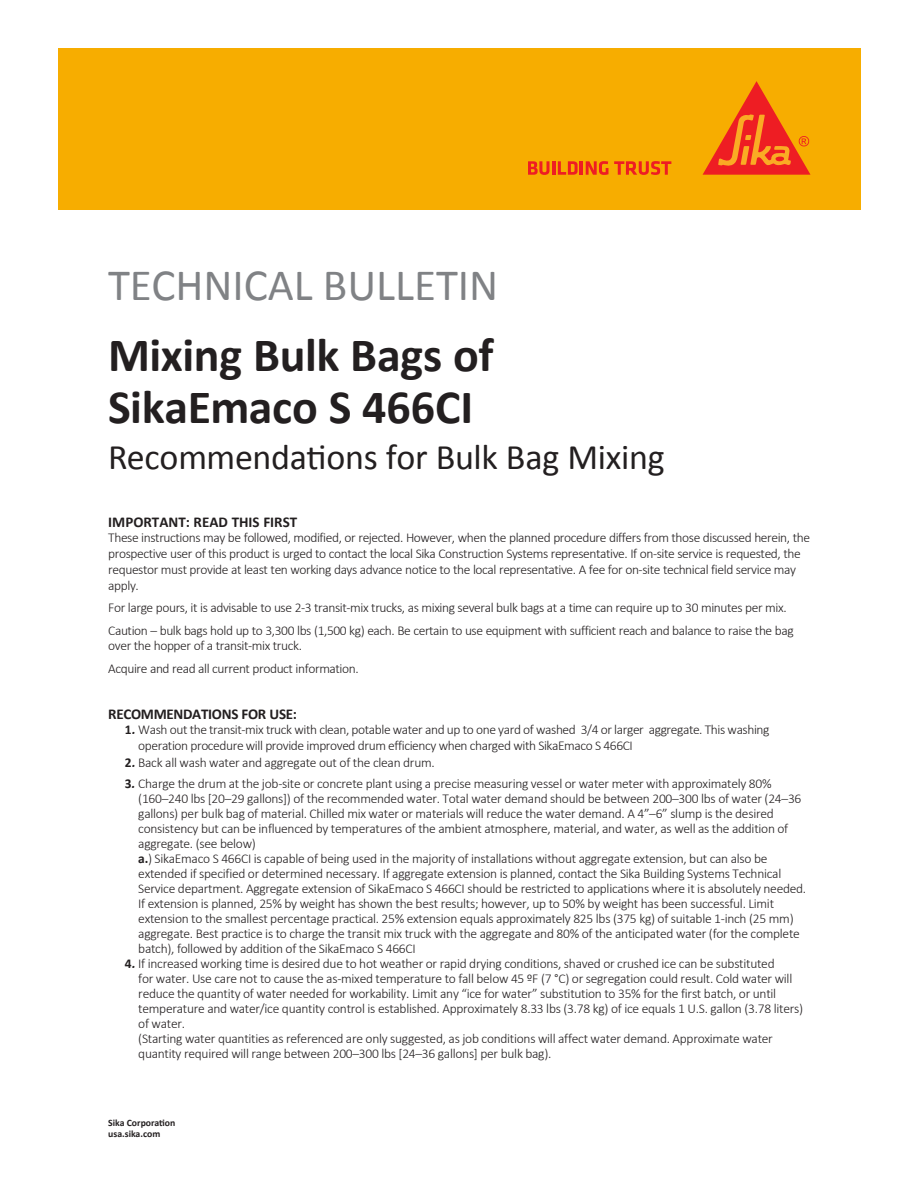
<style>
.page{position:relative;width:918px;height:1188px;background:#fff}
.page>*{position:absolute;margin:0;border:0;box-sizing:border-box;transform-origin:0 0}
.t1{font:700 48px/52.5px "Calibri";letter-spacing:-.005em;color:#231f20}
.Product_Bulletin{font:45px "Calibri";color:#808285}
.t2{font:36px "Calibri";letter-spacing:-.01em;color:#231f20}
.t3{font:700 15px "Calibri";letter-spacing:-.01em;color:#231f20}
.Numbered_List{font:300 13.5px/15px "Calibri";letter-spacing:-.02em;color:#231f20}
.t4{font:700 9.75px "Calibri";color:#231f20}
.s1{font-weight:700}
.s2{font-weight:700;font-style:italic}
</style>
<div class="page">
<div style="left:58px;top:48px;width:803px;height:161px;background:#f7ad00"></div>
<svg style="left:528px;top:161px;width:22px;height:14px"></svg>
<hr style="left:552px;top:161px;width:3px;height:14px;background:#ee1d23">
<svg style="left:558px;top:161px;width:20px;height:14px"></svg>
<hr style="left:580px;top:161px;width:3px;height:14px;background:#ee1d23">
<svg style="left:586px;top:161px;width:85px;height:14px"></svg>
<svg style="left:703px;top:81px;width:108px;height:94px"></svg>
<p class="Product_Bulletin" style="left:108px;top:254px;width:392px">TECHNICAL BULLETIN</p>
<p class="t1" style="left:108px;top:327px;width:387px">Mixing Bulk Bags of<br>SikaEmaco S 466CI</p>
<p class="t2" style="left:108px;top:432px;width:558px">Recommendations for Bulk Bag Mixing</p>
<p class="t3" style="left:108px;top:511px;width:190px">IMPORTANT: READ THIS FIRST</p>
<p class="Numbered_List" style="left:108px;top:530px;width:703px;line-height:15.8px">These instructions may be followed, modified, or rejected. However, when the planned procedure differs from those discussed herein, the prospective user of this product is urged to contact the local Sika Construction Systems representative. If on-site service is requested, the requestor must provide at least ten working days advance notice to the local representative. A fee for on-site technical field service may apply.</p>
<p class="Numbered_List" style="left:108px;top:600px;width:680px">For large pours, it is advisable to use 2-3 transit-mix trucks, as mixing several bulk bags at a time can require up to 30 minutes per mix.</p>
<p class="Numbered_List" style="left:108px;top:622px;width:687px;line-height:15.8px">Caution – bulk bags hold up to 3,300 lbs (1,500 kg) each. Be certain to use equipment with sufficient reach and balance to raise the bag over the hopper of a transit-mix truck.</p>
<p class="Numbered_List" style="left:108px;top:661px;width:252px">Acquire and read all current product information.</p>
<p class="t3" style="left:108px;top:703px;width:190px">RECOMMENDATIONS FOR USE:</p>
<p class="Numbered_List" style="left:138px;top:722px;width:633px;line-height:15.8px;text-indent:-14px"><span class="s1">1</span><span class="s2">.</span> Wash out the transit-mix truck with clean, potable water and up to one yard of washed 3/4 or larger aggregate. This washing operation procedure will provide improved drum efficiency when charged with SikaEmaco S 466CI</p>
<p class="Numbered_List" style="left:125px;top:755px;width:312px"><span class="s1">2</span><span class="s2">.</span> Back all wash water and aggregate out of the clean drum.</p>
<p class="Numbered_List" style="left:138px;top:776px;width:665px;text-indent:-14px"><span class="s1">3</span><span class="s2">.</span> Charge the drum at the job-site or concrete plant using a precise measuring vessel or water meter with approximately 80% (160–240 lbs [20–29 gallons]) of the recommended water. Total water demand should be between 200–300 lbs of water (24–36 gallons) per bulk bag of material. Chilled mix water or materials will reduce the water demand. A 4”–6” slump is the desired consistency but can be influenced by temperatures of the ambient atmosphere, material, and water, as well as the addition of aggregate. (see below)</p>
<p class="Numbered_List" style="left:138px;top:851px;width:669px"><span class="s1">a.</span>) SikaEmaco S 466CI is capable of being used in the majority of installations without aggregate extension, but can also be extended if specified or determined necessary. If aggregate extension is planned, contact the Sika Building Systems Technical Service department. Aggregate extension of SikaEmaco S 466CI should be restricted to applications where it is absolutely needed.<br>If extension is planned, 25% by weight has shown the best results; however, up to 50% by weight has been successful. Limit extension to the smallest percentage practical. 25% extension equals approximately 825 lbs (375 kg) of suitable 1-inch (25 mm) aggregate. Best practice is to charge the transit mix truck with the aggregate and 80% of the anticipated water (for the complete batch), followed by addition of the SikaEmaco S 466CI</p>
<p class="Numbered_List" style="left:138px;top:956px;width:666px;text-indent:-14px"><span class="s1">4</span><span class="s2">.</span> If increased working time is desired due to hot weather or rapid drying conditions, shaved or crushed ice can be substituted<br>for water. Use care not to cause the as-mixed temperature to fall below 45 ºF (7 °C) or segregation could result. Cold water will reduce the quantity of water needed for workability. Limit any “ice for water” substitution to 35% for the first batch, or until temperature and water/ice quantity control is established. Approximately 8.33 lbs (3.78 kg) of ice equals 1 U.S. gallon (3.78 liters) of water.<br>(Starting water quantities as referenced are only suggested, as job conditions will affect water demand. Approximate water quantity required will range between 200–300 lbs [24–36 gallons] per bulk bag).</p>
<p class="t4" style="left:108px;top:1116px;width:69px">Sika Corporation</p>
<p class="t4" style="left:108px;top:1127px;width:54px">usa.sika.com</p>
</div>
